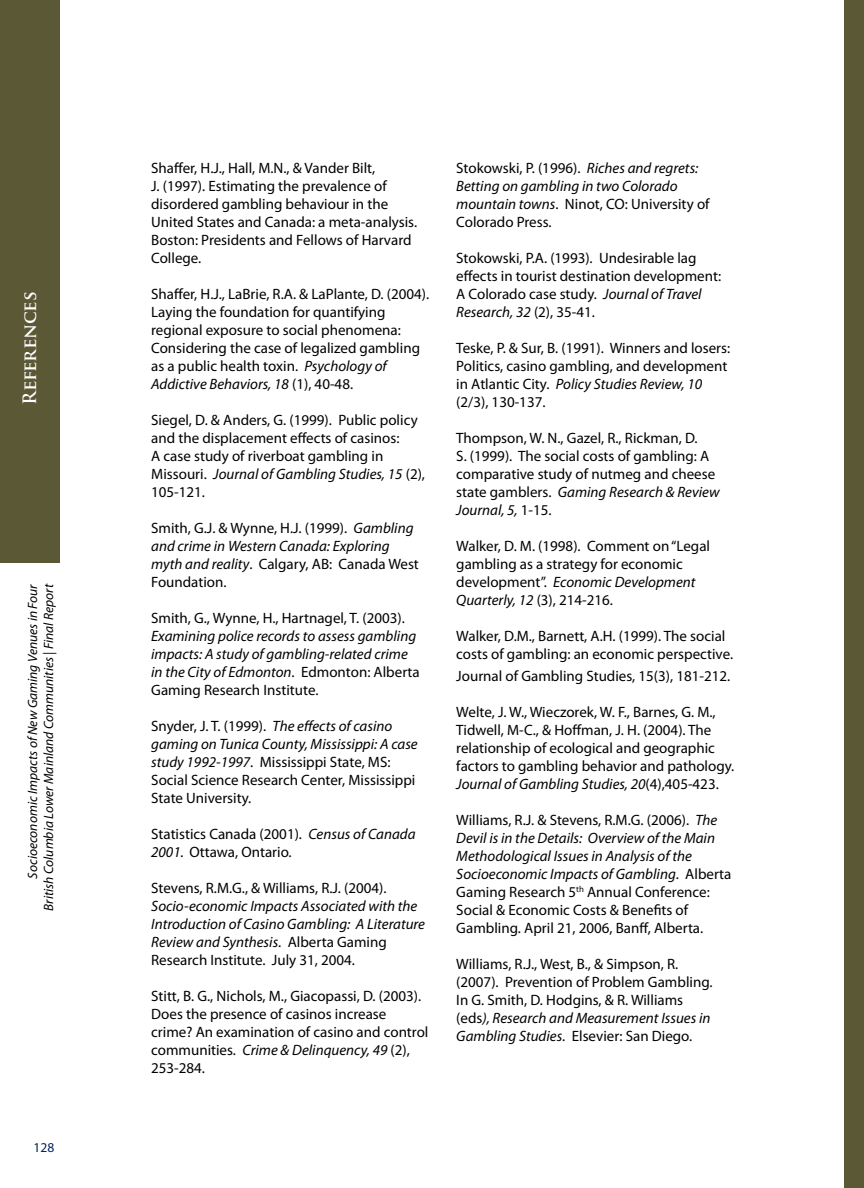
<style>
.page{position:relative;width:864px;height:1188px;background:#fff}
.page>*{position:absolute;margin:0;border:0;box-sizing:border-box;transform-origin:0 0}
.t1{font:700 18px "Trajan Pro";letter-spacing:-.02em;color:#fff}
.t2{font:15px/18px "Myriad Pro";color:#000}
.t3{font:italic 15px/18px "Myriad Pro";color:#000}
.t4{font:italic 13.5px/16.2px "Myriad Pro";color:#000;text-align:right}
.t5{font:13.5px "Myriad Pro";color:#00215b}
.s1{font-style:italic}
.s2{font-style:normal}
</style>
<div class="page">
<div style="left:0;top:0;width:60px;height:562px;background:#5b5836"></div>
<div style="left:844px;top:0;width:20px;height:1188px;background:#5b5836"></div>
<p class="t1" style="left:18px;top:405px;width:115px;rotate:-90deg">References</p>
<p class="t4" style="left:24px;top:911px;width:328px;rotate:-90deg">Socioeconomic Impacts of New Gaming Venues in Four<br>British Columbia Lower Mainland Communities | Final Report</p>
<p class="t5" style="left:34px;top:1140px;width:22px">128</p>
<p class="t2" style="left:151px;top:159px;width:267px">Shaffer, H.J., Hall, M.N., &amp; Vander Bilt,<br>J. (1997). Estimating the prevalence of disordered gambling behaviour in the United States and Canada: a meta-analysis.<br>Boston: Presidents and Fellows of Harvard College.</p>
<p class="t2" style="left:151px;top:285px;width:280px">Shaffer, H.J., LaBrie, R.A. &amp; LaPlante, D. (2004).<br>Laying the foundation for quantifying regional exposure to social phenomena:<br>Considering the case of legalized gambling as a public health toxin. <span class="s1">Psychology of Addictive Behaviors, 18</span> (1), 40-48.</p>
<p class="t2" style="left:151px;top:411px;width:275px">Siegel, D. &amp; Anders, G. (1999). Public policy and the displacement effects of casinos:<br>A case study of riverboat gambling in Missouri. <span class="s1">Journal of Gambling Studies, 15</span> (2), 105-121.</p>
<p class="t2" style="left:151px;top:519px;width:269px">Smith, G.J. &amp; Wynne, H.J. (1999). <span class="s1">Gambling and crime in Western Canada: Exploring myth and reality</span>. Calgary, AB: Canada West Foundation.</p>
<p class="t2" style="left:151px;top:609px;width:255px">Smith, G., Wynne, H., Hartnagel, T. (2003).</p>
<p class="t3" style="left:151px;top:627px;width:270px">Examining police records to assess gambling impacts: A study of gambling-related crime in the City of Edmonton<span class="s2">. Edmonton: Alberta Gaming Research Institute.</span></p>
<p class="t2" style="left:151px;top:717px;width:268px">Snyder, J. T. (1999). <span class="s1">The effects of casino gaming on Tunica County, Mississippi: A case study 1992-1997</span>. Mississippi State, MS:<br>Social Science Research Center, Mississippi State University.</p>
<p class="t2" style="left:151px;top:825px;width:266px">Statistics Canada (2001). <span class="s1">Census of Canada<br>2001.</span> Ottawa, Ontario.</p>
<p class="t2" style="left:151px;top:879px;width:237px">Stevens, R.M.G., &amp; Williams, R.J. (2004).</p>
<p class="t3" style="left:151px;top:897px;width:275px">Socio-economic Impacts Associated with the Introduction of Casino Gambling: A Literature Review and Synthesis<span class="s2">. Alberta Gaming Research Institute. July 31, 2004.</span></p>
<p class="t2" style="left:151px;top:987px;width:279px">Stitt, B. G., Nichols, M., Giacopassi, D. (2003).<br>Does the presence of casinos increase crime? An examination of casino and control communities. <span class="s1">Crime &amp; Delinquency, 49</span> (2), 253-284.</p>
<p class="t3" style="left:456px;top:159px;width:255px"><span class="s2">Stokowski, P. (1996).</span> Riches and regrets:<br>Betting on gambling in two Colorado mountain towns<span class="s2">. Ninot, CO: University of Colorado Press.</span></p>
<p class="t2" style="left:456px;top:249px;width:266px">Stokowski, P.A. (1993). Undesirable lag effects in tourist destination development:<br>A Colorado case study. <span class="s1">Journal of Travel Research, 32</span> (2), 35-41.</p>
<p class="t2" style="left:456px;top:339px;width:275px">Teske, P. &amp; Sur, B. (1991). Winners and losers:<br>Politics, casino gambling, and development in Atlantic City. <span class="s1">Policy Studies Review, 10 </span>(2/3), 130-137.</p>
<p class="t2" style="left:456px;top:429px;width:265px">Thompson, W. N., Gazel, R., Rickman, D.<br>S. (1999). The social costs of gambling: A comparative study of nutmeg and cheese state gamblers. <span class="s1">Gaming Research &amp; Review Journal, 5,</span> 1-15.</p>
<p class="t2" style="left:456px;top:537px;width:255px">Walker, D. M. (1998). Comment on “Legal gambling as a strategy for economic development”. <span class="s1">Economic Development Quarterly, 12</span> (3), 214-216.</p>
<p class="t2" style="left:456px;top:627px;width:278px">Walker, D.M., Barnett, A.H. (1999). The social costs of gambling: an economic perspective.</p>
<p class="t2" style="left:456px;top:667px;width:276px">Journal of Gambling Studies, 15(3), 181-212.</p>
<p class="t2" style="left:456px;top:703px;width:280px">Welte, J. W., Wieczorek, W. F., Barnes, G. M., Tidwell, M-C., &amp; Hoffman, J. H. (2004). The relationship of ecological and geographic factors to gambling behavior and pathology.<br><span class="s1">Journal of Gambling Studies, 20</span>(4),405-423.</p>
<p class="t2" style="left:456px;top:811px;width:277px">Williams, R.J. &amp; Stevens, R.M.G. (2006). <span class="s1">The Devil is in the Details: Overview of the Main Methodological Issues in Analysis of the Socioeconomic Impacts of Gambling</span>. Alberta Gaming Research 5<sup>th</sup> Annual Conference:<br>Social &amp; Economic Costs &amp; Benefits of Gambling. April 21, 2006, Banff, Alberta.</p>
<p class="t2" style="left:456px;top:955px;width:258px">Williams, R.J., West, B., &amp; Simpson, R. (2007). Prevention of Problem Gambling.<br>In G. Smith, D. Hodgins, &amp; R. Williams (eds<span class="s1">), Research and Measurement Issues in Gambling Studies</span>. Elsevier: San Diego.</p>
</div>
